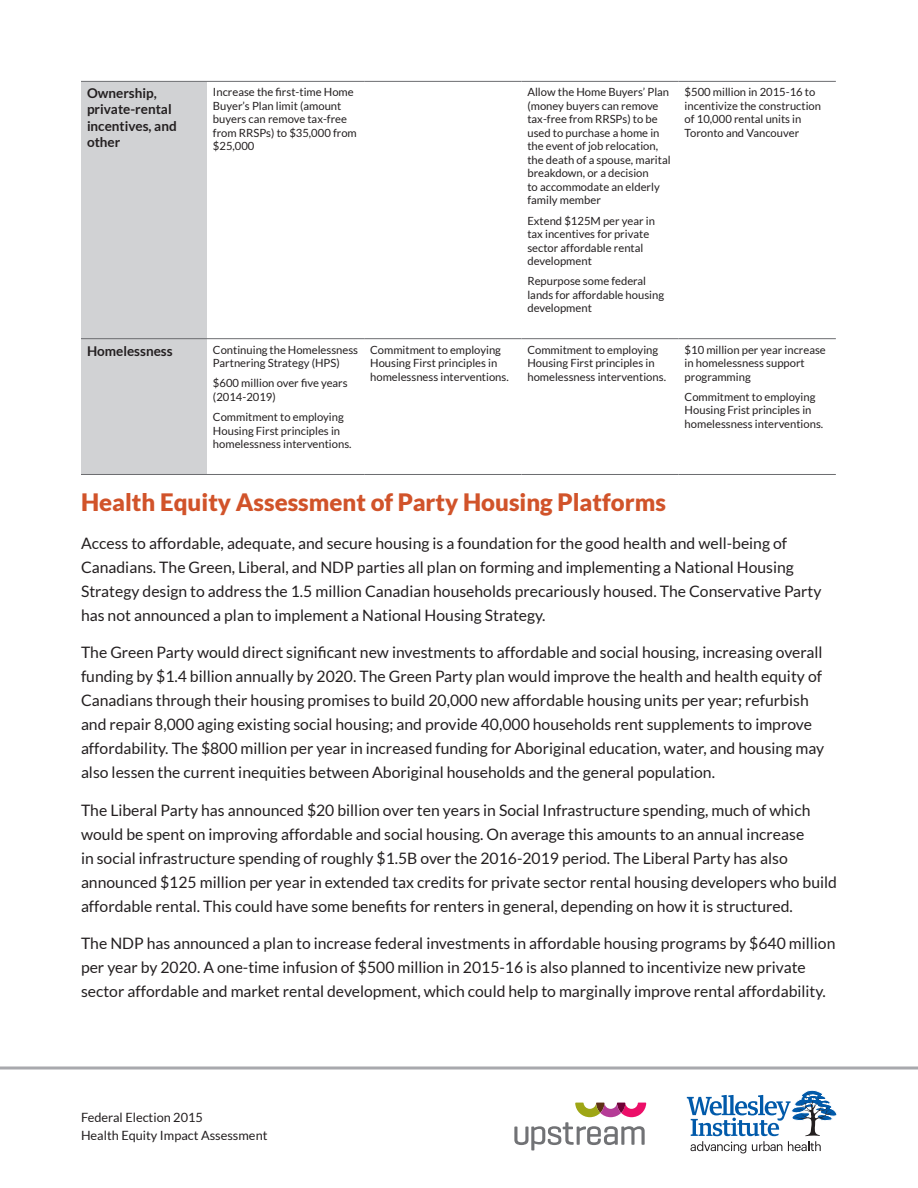
<style>
.page{position:relative;width:918px;height:1188px;background:#fff}
.page>*{position:absolute;margin:0;border:0;box-sizing:border-box;transform-origin:0 0}
.Heading{font:900 24px "Lato";color:#d1532a}
.Body{font:15.75px/24px "Lato";color:#231f20}
.Body-2{font:700 13.5px/16.2px "Lato";color:#231f20}
.t1{font:12.75px/18px "Lato";color:#231f20}
.Table_text{font:11.25px/13.5px "Lato";color:#231f20}
</style>
<div class="page">
<svg style="left:0;top:1066px;width:918px;height:4px;background:#bdbec1"></svg>
<svg style="left:687px;top:1090px;width:150px;height:63px"></svg>
<svg style="left:514px;top:1103px;width:132px;height:47px"></svg>
<div style="left:81px;top:82px;width:126px;height:392px;background:#d1d2d4"></div>
<hr style="left:81px;top:81px;width:126px;height:1px;background:#6c6d70">
<hr style="left:81px;top:338px;width:126px;height:1px;background:#6c6d70">
<hr style="left:81px;top:474px;width:126px;height:1px;background:#6c6d70">
<hr style="left:207px;top:81px;width:157px;height:1px;background:#6c6d70">
<hr style="left:207px;top:338px;width:157px;height:1px;background:#6c6d70">
<hr style="left:207px;top:474px;width:157px;height:1px;background:#6c6d70">
<hr style="left:364px;top:81px;width:157px;height:1px;background:#6c6d70">
<hr style="left:364px;top:338px;width:157px;height:1px;background:#6c6d70">
<hr style="left:364px;top:474px;width:157px;height:1px;background:#6c6d70">
<hr style="left:521px;top:81px;width:158px;height:1px;background:#6c6d70">
<hr style="left:521px;top:338px;width:158px;height:1px;background:#6c6d70">
<hr style="left:521px;top:474px;width:158px;height:1px;background:#6c6d70">
<hr style="left:679px;top:81px;width:157px;height:1px;background:#6c6d70">
<hr style="left:679px;top:338px;width:157px;height:1px;background:#6c6d70">
<hr style="left:679px;top:474px;width:157px;height:1px;background:#6c6d70">
<p class="Body-2" style="left:87px;top:85px;width:91px">Ownership, private-rental incentives, and other</p>
<p class="Table_text" style="left:213px;top:86px;width:145px">Increase the first-time Home<br>Buyer’s Plan limit (amount buyers can remove tax-free from RRSPs) to $35,000 from $25,000</p>
<p class="Table_text" style="left:527px;top:86px;width:145px">Allow the Home Buyers’ Plan (money buyers can remove tax-free from RRSPs) to be used to purchase a home in the event of job relocation, the death of a spouse, marital breakdown, or a decision<br>to accommodate an elderly family member</p>
<p class="Table_text" style="left:527px;top:214px;width:129px">Extend $125M per year in tax incentives for private sector affordable rental development</p>
<p class="Table_text" style="left:527px;top:275px;width:138px">Repurpose some federal lands for affordable housing development</p>
<p class="Table_text" style="left:685px;top:86px;width:138px">$500 million in 2015-16 to incentivize the construction of 10,000 rental units in<br>Toronto and Vancouver</p>
<p class="Body-2" style="left:87px;top:342px;width:87px">Homelessness</p>
<p class="Table_text" style="left:213px;top:343px;width:147px">Continuing the Homelessness<br>Partnering Strategy (HPS)</p>
<p class="Table_text" style="left:213px;top:377px;width:136px">$600 million over five years (2014-2019)</p>
<p class="Table_text" style="left:213px;top:410px;width:140px">Commitment to employing<br>Housing First principles in homelessness interventions.</p>
<p class="Table_text" style="left:370px;top:343px;width:140px">Commitment to employing<br>Housing First principles in homelessness interventions.</p>
<p class="Table_text" style="left:527px;top:343px;width:140px">Commitment to employing<br>Housing First principles in homelessness interventions.</p>
<p class="Table_text" style="left:685px;top:343px;width:143px">$10 million per year increase in homelessness support programming</p>
<p class="Table_text" style="left:685px;top:390px;width:140px">Commitment to employing<br>Housing Frist principles in homelessness interventions.</p>
<p class="Heading" style="left:81px;top:488px;width:586px">Health Equity Assessment of Party Housing Platforms</p>
<p class="Body" style="left:81px;top:531px;width:742px">Access to affordable, adequate, and secure housing is a foundation for the good health and well-being of Canadians. The Green, Liberal, and NDP parties all plan on forming and implementing a National Housing Strategy design to address the 1.5 million Canadian households precariously housed. The Conservative Party has not announced a plan to implement a National Housing Strategy.</p>
<p class="Body" style="left:81px;top:640px;width:745px">The Green Party would direct significant new investments to affordable and social housing, increasing overall funding by $1.4 billion annually by 2020. The Green Party plan would improve the health and health equity of Canadians through their housing promises to build 20,000 new affordable housing units per year; refurbish and repair 8,000 aging existing social housing; and provide 40,000 households rent supplements to improve affordability. The $800 million per year in increased funding for Aboriginal education, water, and housing may also lessen the current inequities between Aboriginal households and the general population.</p>
<p class="Body" style="left:81px;top:798px;width:758px">The Liberal Party has announced $20 billion over ten years in Social Infrastructure spending, much of which would be spent on improving affordable and social housing. On average this amounts to an annual increase<br>in social infrastructure spending of roughly $1.5B over the 2016-2019 period. The Liberal Party has also announced $125 million per year in extended tax credits for private sector rental housing developers who build affordable rental. This could have some benefits for renters in general, depending on how it is structured.</p>
<p class="Body" style="left:81px;top:931px;width:756px">The NDP has announced a plan to increase federal investments in affordable housing programs by $640 million per year by 2020. A one-time infusion of $500 million in 2015-16 is also planned to incentivize new private sector affordable and market rental development, which could help to marginally improve rental affordability.</p>
<p class="t1" style="left:81px;top:1108px;width:188px">Federal Election 2015<br>Health Equity Impact Assessment</p>
</div>
